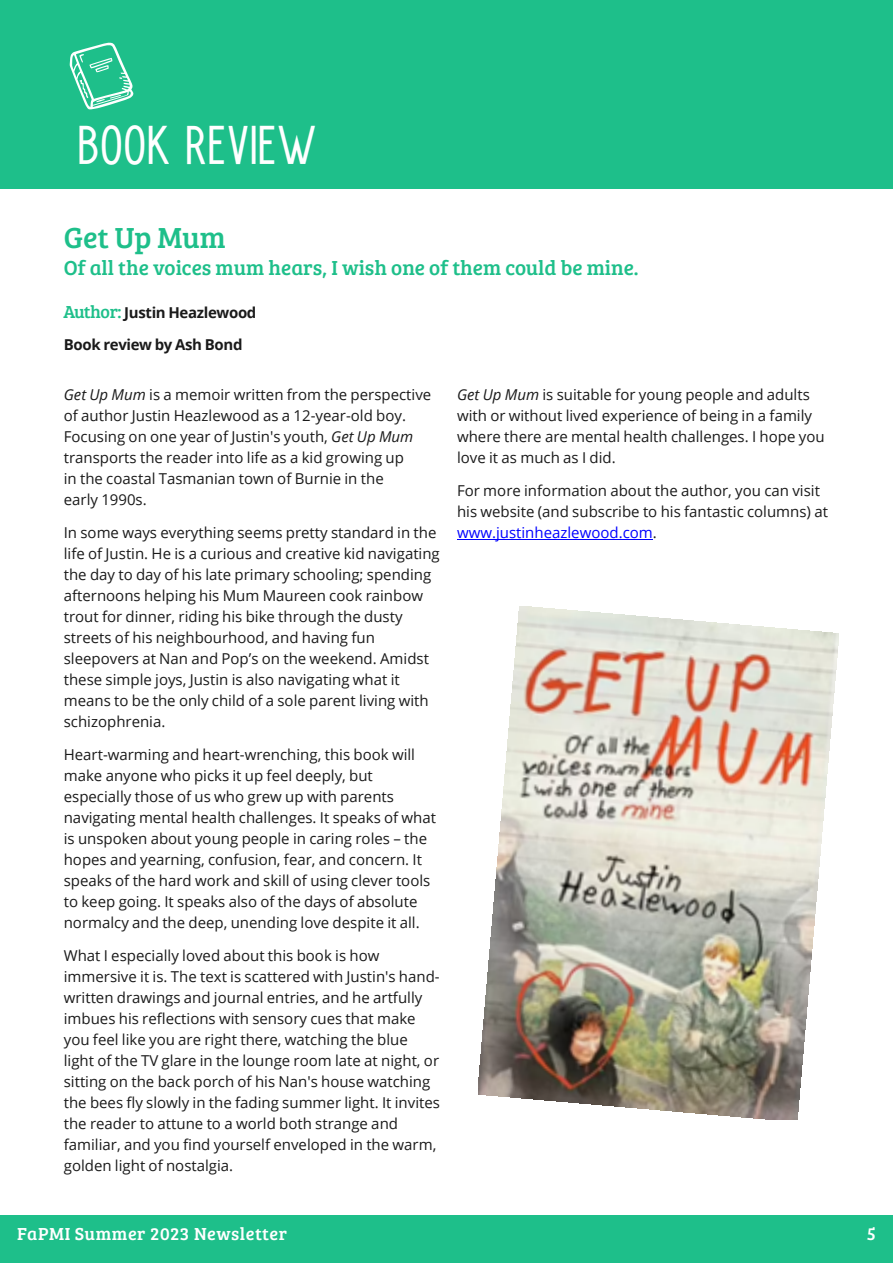
<style>
.page{position:relative;width:893px;height:1263px;background:#fff}
.page>*{position:absolute;margin:0;border:0;box-sizing:border-box;transform-origin:0 0}
.t1{font:45px "Paddington";color:#fff}
.t2{font:30px "Bree Serif";color:#1ebf8a}
.t3{font:21px "Bree Serif";color:#1ebf8a}
.t4{font:18px "Bree Serif";letter-spacing:.03em;color:#fff}
.t5{font:15px/21px "Open Sans";color:#1a1a1a}
.t6{font:700 15px/31.8px "Open Sans";letter-spacing:-.025em;color:#1a1a1a}
.s1{font-family:"Bree Serif";font-weight:400;font-size:18px;color:#1ebf8a}
.s2{font-style:italic}
.s3{color:#00f}
</style>
<div class="page">
<div style="left:0;top:0;width:893px;height:189px;background:#1ebf8a"></div>
<svg style="left:70px;top:42px;width:64px;height:67px"></svg>
<div style="left:0;top:1215px;width:893px;height:48px;background:#1ebf8a"></div>
<hr style="left:457px;top:539px;width:196px;height:1px;background:#00f">
<img style="left:479px;top:606px;width:360px;height:514px">
<h1 class="t1" style="left:77px;top:122px;width:241px">BOOK REVIEW</h1>
<h2 class="t2" style="left:64px;top:215px;width:164px">Get Up Mum</h2>
<h3 class="t3" style="left:64px;top:252px;width:576px">Of all the voices mum hears, I wish one of them could be mine.</h3>
<p class="t6" style="left:63px;top:298px;width:195px"><span class="s1">Author:</span> Justin Heazlewood<br>Book review by Ash Bond</p>
<p class="t5" style="left:64px;top:385px;width:369px"><span class="s2">Get Up Mum</span> is a memoir written from the perspective of author Justin Heazlewood as a 12-year-old boy.<br>Focusing on one year of Justin's youth, <span class="s2">Get Up Mum </span>transports the reader into life as a kid growing up<br>in the coastal Tasmanian town of Burnie in the<br>early 1990s.</p>
<p class="t5" style="left:64px;top:523px;width:378px">In some ways everything seems pretty standard in the life of Justin. He is a curious and creative kid navigating the day to day of his late primary schooling; spending afternoons helping his Mum Maureen cook rainbow trout for dinner, riding his bike through the dusty streets of his neighbourhood, and having fun sleepovers at Nan and Pop’s on the weekend. Amidst these simple joys, Justin is also navigating what it means to be the only child of a sole parent living with schizophrenia.</p>
<p class="t5" style="left:64px;top:745px;width:374px">Heart-warming and heart-wrenching, this book will make anyone who picks it up feel deeply, but especially those of us who grew up with parents navigating mental health challenges. It speaks of what is unspoken about young people in caring roles – the hopes and yearning, confusion, fear, and concern. It speaks of the hard work and skill of using clever tools to keep going. It speaks also of the days of absolute normalcy and the deep, unending love despite it all.</p>
<p class="t5" style="left:64px;top:946px;width:378px">What I especially loved about this book is how immersive it is. The text is scattered with Justin's hand&shy;written drawings and journal entries, and he artfully imbues his reflections with sensory cues that make you feel like you are right there, watching the blue light of the TV glare in the lounge room late at night, or sitting on the back porch of his Nan's house watching the bees fly slowly in the fading summer light. It invites the reader to attune to a world both strange and familiar, and you find yourself enveloped in the warm, golden light of nostalgia.</p>
<p class="t5" style="left:457px;top:385px;width:369px"><span class="s2">Get Up Mum</span> is suitable for young people and adults with or without lived experience of being in a family where there are mental health challenges. I hope you love it as much as I did.</p>
<p class="t5" style="left:457px;top:481px;width:372px">For more information about the author, you can visit his website (and subscribe to his fantastic columns) at <span class="s3">www.justinheazlewood.com</span>.</p>
<p class="t4" style="left:17px;top:1221px;width:272px">FaPMI Summer 2023 Newsletter</p>
<p class="t4" style="left:867px;top:1221px;width:11px">5</p>
</div>
